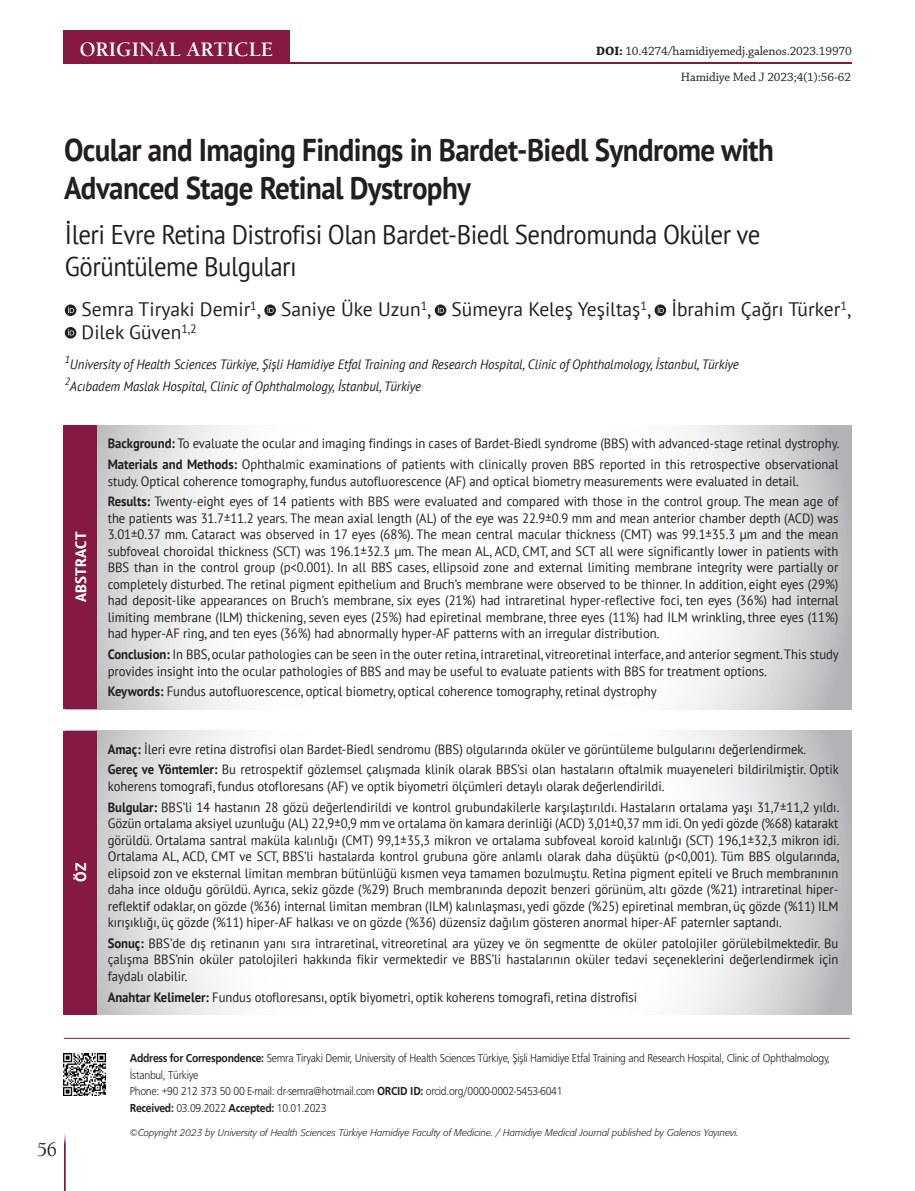
<style>
.page{position:relative;width:915px;height:1191px;background:#fff}
.page>*{position:absolute;margin:0;border:0;box-sizing:border-box;transform-origin:0 0}
.ANA_BASLIK{font:700 31.5px/37.5px "PT Sans";letter-spacing:-.02em;color:#231f20;scale:.92 1}
._2__TURKCE_BASLIK{font:27px/31.5px "PT Sans";letter-spacing:-.02em;color:#231f20;scale:.92 1}
.t1{font:21px "Berkeley Bold Tr";color:#fff}
.t2{font:21px "Berkeley Regular Tr";color:#231f20;scale:.92 1}
.YAZARLAR{font:19.5px/22.5px "PT Sans";color:#231f20}
.ABSTRACT{font:700 condensed 15px "PT Sans";letter-spacing:.02em;color:#fff;scale:1.2 1}
.ABSTRACT-2{font:700 15px "PT Sans";color:#fff;scale:1.05 1}
.OZET{font:13.5px/16.5px "PT Sans";letter-spacing:-.005em;color:#231f20;scale:.94 1}
.KURUMLAR{font:italic 13.5px "PT Sans";letter-spacing:-.01em;color:#231f20;scale:.95 1}
.DOİ{font:12.75px "Chaparral Pro";letter-spacing:-.01em;color:#231f20}
.SAYFA_ATIFI{font:12.75px "Chaparral Pro";letter-spacing:-.01em;color:#231f20}
.t3{font:12px/16.5px "Frugal Normal Tr";letter-spacing:-.025em;color:#231f20;scale:.9 1}
.t4{font:9.75px "Formata Light Ita Tr";color:#231f20}
.s1{font-weight:700}
.s2{font-family:"Frugal Bold Tr"}
</style>
<div class="page">
<hr style="left:64px;top:63px;width:787px;height:1px;background:#861943">
<div style="left:63px;top:31px;width:227px;height:33px;background:#861943"></div>
<hr style="left:64px;top:1131px;width:1px;height:60px;background:#861943">
<svg style="left:65px;top:304px;width:11px;height:12px"></svg>
<svg style="left:68px;top:306px;width:6px;height:7px"></svg>
<svg style="left:264px;top:304px;width:12px;height:12px"></svg>
<svg style="left:267px;top:306px;width:7px;height:7px"></svg>
<svg style="left:434px;top:304px;width:12px;height:12px"></svg>
<svg style="left:437px;top:306px;width:7px;height:7px"></svg>
<svg style="left:654px;top:304px;width:12px;height:12px"></svg>
<svg style="left:657px;top:306px;width:6px;height:7px"></svg>
<svg style="left:65px;top:327px;width:11px;height:11px"></svg>
<svg style="left:68px;top:329px;width:6px;height:6px"></svg>
<img style="left:64px;top:1053px;width:41px;height:42px">
<hr style="left:64px;top:1038px;width:785px;height:1px;background:#861943">
<svg style="left:97px;top:425px;width:753px;height:284px"></svg>
<svg style="left:97px;top:730px;width:753px;height:284px"></svg>
<div style="left:64px;top:730px;width:33px;height:284px;background:#861943"></div>
<div style="left:64px;top:425px;width:33px;height:284px;background:#861943"></div>
<h3 class="t1" style="left:80px;top:37px;width:195px">ORIGINAL ARTICLE</h3>
<p class="DOİ" style="left:596px;top:44px;width:257px"><span class="s1">DOI:</span> 10.4274/hamidiyemedj.galenos.2023.19970</p>
<p class="SAYFA_ATIFI" style="left:680px;top:70px;width:172px">Hamidiye Med J 2023;4(1):56-62</p>
<p class="ANA_BASLIK" style="left:64px;top:131px;width:772px">Ocular and Imaging Findings in Bardet-Biedl Syndrome with<br>Advanced Stage Retinal Dystrophy</p>
<p class="_2__TURKCE_BASLIK" style="left:65px;top:218px;width:757px">İleri Evre Retina Distrofisi Olan Bardet-Biedl Sendromunda Oküler ve<br>Görüntüleme Bulguları</p>
<p class="YAZARLAR" style="left:82px;top:297px;width:770px">Semra Tiryaki Demir<sup>1</sup>, Saniye Üke Uzun<sup>1</sup>, Sümeyra Keleş Yeşiltaş<sup>1</sup>, İbrahim Çağrı Türker<sup>1</sup>,<br>Dilek Güven<sup>1,2</sup></p>
<p class="KURUMLAR" style="left:65px;top:355px;width:710px"><sup>1</sup>University of Health Sciences Türkiye, Şişli Hamidiye Etfal Training and Research Hospital, Clinic of Ophthalmology, İstanbul, Türkiye</p>
<p class="KURUMLAR" style="left:65px;top:378px;width:376px"><sup>2</sup>Acıbadem Maslak Hospital, Clinic of Ophthalmology, İstanbul, Türkiye</p>
<p class="ABSTRACT" style="left:71px;top:602px;width:61px;rotate:-90deg">ABSTRACT</p>
<p class="ABSTRACT-2" style="left:71px;top:882px;width:20px;rotate:-90deg">ÖZ</p>
<h3 class="t2" style="left:37px;top:1136px;width:23px">56</h3>
<p class="OZET" style="left:108px;top:435px;width:779px"><span class="s1">Background:</span> To evaluate the ocular and imaging findings in cases of Bardet-Biedl syndrome (BBS) with advanced-stage retinal dystrophy.</p>
<p class="OZET" style="left:108px;top:456px;width:778px"><span class="s1">Materials and Methods:</span> Ophthalmic examinations of patients with clinically proven BBS reported in this retrospective observational study. Optical coherence tomography, fundus autofluorescence (AF) and optical biometry measurements were evaluated in detail.</p>
<p class="OZET" style="left:108px;top:493px;width:778px;text-align:justify"><span class="s1">Results:</span> Twenty-eight eyes of 14 patients with BBS were evaluated and compared with those in the control group. The mean age of the patients was 31.7±11.2 years. The mean axial length (AL) of the eye was 22.9±0.9 mm and mean anterior chamber depth (ACD) was 3.01±0.37 mm. Cataract was observed in 17 eyes (68%). The mean central macular thickness (CMT) was 99.1±35.3 μm and the mean subfoveal choroidal thickness (SCT) was 196.1±32.3 μm. The mean AL, ACD, CMT, and SCT all were significantly lower in patients with BBS than in the control group (p&lt;0.001). In all BBS cases, ellipsoid zone and external limiting membrane integrity were partially or completely disturbed. The retinal pigment epithelium and Bruch’s membrane were observed to be thinner. In addition, eight eyes (29%) had deposit-like appearances on Bruch’s membrane, six eyes (21%) had intraretinal hyper-reflective foci, ten eyes (36%) had internal limiting membrane (ILM) thickening, seven eyes (25%) had epiretinal membrane, three eyes (11%) had ILM wrinkling, three eyes (11%) had hyper-AF ring, and ten eyes (36%) had abnormally hyper-AF patterns with an irregular distribution.</p>
<p class="OZET" style="left:108px;top:646px;width:779px"><span class="s1">Conclusion:</span> In BBS, ocular pathologies can be seen in the outer retina, intraretinal, vitreoretinal interface, and anterior segment. This study provides insight into the ocular pathologies of BBS and may be useful to evaluate patients with BBS for treatment options.</p>
<p class="OZET" style="left:108px;top:683px;width:585px"><span class="s1">Keywords:</span> Fundus autofluorescence, optical biometry, optical coherence tomography, retinal dystrophy</p>
<p class="OZET" style="left:108px;top:740px;width:744px"><span class="s1">Amaç:</span> İleri evre retina distrofisi olan Bardet-Biedl sendromu (BBS) olgularında oküler ve görüntüleme bulgularını değerlendirmek.</p>
<p class="OZET" style="left:108px;top:761px;width:778px"><span class="s1">Gereç ve Yöntemler:</span> Bu retrospektif gözlemsel çalışmada klinik olarak BBS’si olan hastaların oftalmik muayeneleri bildirilmiştir. Optik koherens tomografi, fundus otofloresans (AF) ve optik biyometri ölçümleri detaylı olarak değerlendirildi.</p>
<p class="OZET" style="left:108px;top:798px;width:779px;text-align:justify"><span class="s1">Bulgular:</span> BBS’li 14 hastanın 28 gözü değerlendirildi ve kontrol grubundakilerle karşılaştırıldı. Hastaların ortalama yaşı 31,7±11,2 yıldı.<br>Gözün ortalama aksiyel uzunluğu (AL) 22,9±0,9 mm ve ortalama ön kamara derinliği (ACD) 3,01±0,37 mm idi. On yedi gözde (%68) katarakt görüldü. Ortalama santral maküla kalınlığı (CMT) 99,1±35,3 mikron ve ortalama subfoveal koroid kalınlığı (SCT) 196,1±32,3 mikron idi.<br>Ortalama AL, ACD, CMT ve SCT, BBS’li hastalarda kontrol grubuna göre anlamlı olarak daha düşüktü (p&lt;0,001). Tüm BBS olgularında, elipsoid zon ve eksternal limitan membran bütünlüğü kısmen veya tamamen bozulmuştu. Retina pigment epiteli ve Bruch membranının daha ince olduğu görüldü. Ayrıca, sekiz gözde (%29) Bruch membranında depozit benzeri görünüm, altı gözde (%21) intraretinal hiper&shy;reflektif odaklar, on gözde (%36) internal limitan membran (ILM) kalınlaşması, yedi gözde (%25) epiretinal membran, üç gözde (%11) ILM kırışıklığı, üç gözde (%11) hiper-AF halkası ve on gözde (%36) düzensiz dağılım gösteren anormal hiper-AF paternler saptandı.</p>
<p class="OZET" style="left:108px;top:934px;width:778px;text-align:justify"><span class="s1">Sonuç:</span> BBS’de dış retinanın yanı sıra intraretinal, vitreoretinal ara yüzey ve ön segmentte de oküler patolojiler görülebilmektedir. Bu çalışma BBS’nin oküler patolojileri hakkında fikir vermektedir ve BBS’li hastalarının oküler tedavi seçeneklerini değerlendirmek için faydalı olabilir.</p>
<p class="OZET" style="left:108px;top:988px;width:564px"><span class="s1">Anahtar Kelimeler:</span> Fundus otofloresansı, optik biyometri, optik koherens tomografi, retina distrofisi</p>
<p class="t3" style="left:130px;top:1049px;width:779px"><span class="s2">Address for Correspondence:</span> Semra Tiryaki Demir, University of Health Sciences Türkiye, Şişli Hamidiye Etfal Training and Research Hospital, Clinic of Ophthalmology,<br>İstanbul, Türkiye<br>Phone: +90 212 373 50 00 E-mail: dr-semra@hotmail.com <span class="s2">ORCID ID:</span> orcid.org/0000-0002-5453-6041</p>
<p class="t3" style="left:130px;top:1099px;width:220px"><span class="s2">Received:</span> 03.09.2022 <span class="s2">Accepted:</span> 10.01.2023</p>
<p class="t4" style="left:130px;top:1126px;width:610px">©Copyright 2023 by University of Health Sciences Türkiye Hamidiye Faculty of Medicine. / Hamidiye Medical Journal published by Galenos Yayınevi.</p>
</div>
